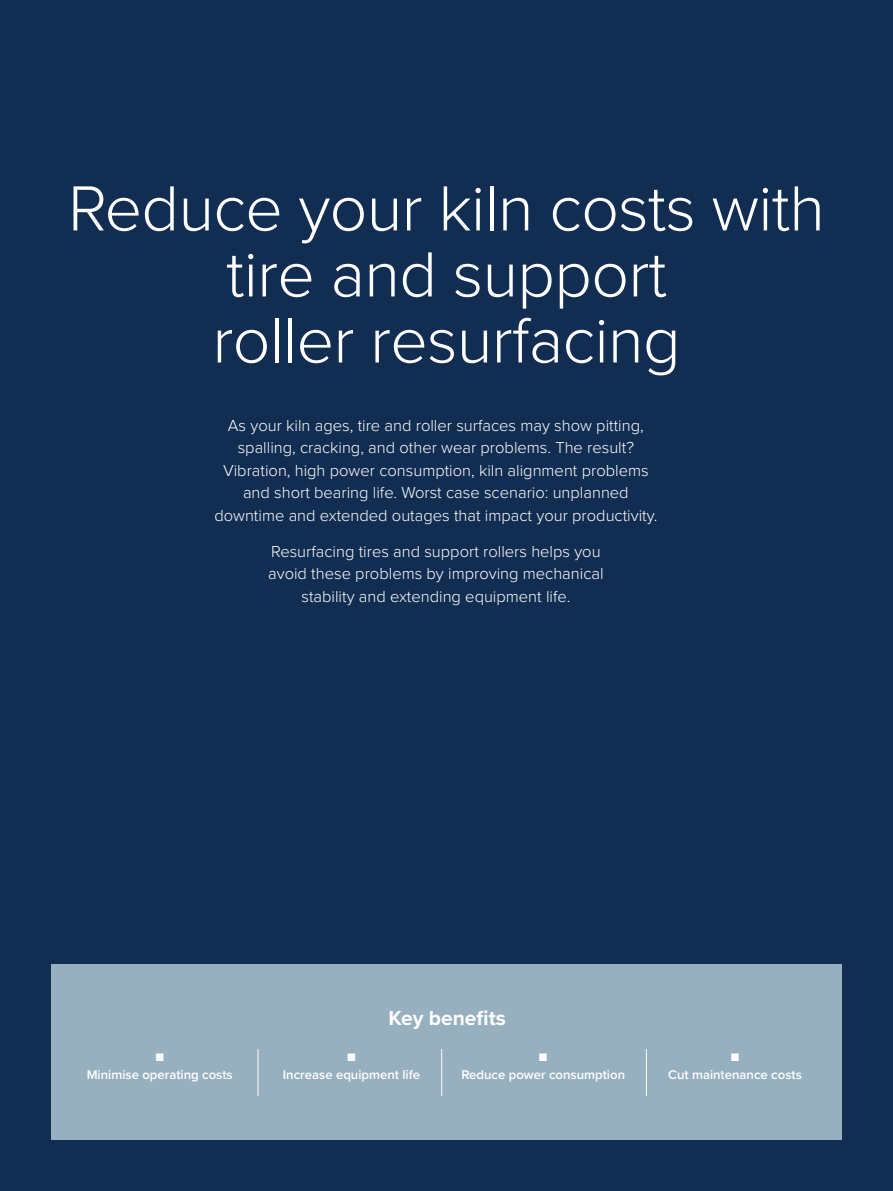
<style>
.page{position:relative;width:893px;height:1191px;background:#112e52}
.page>*{position:absolute;margin:0;border:0;box-sizing:border-box;transform-origin:0 0}
.Intro_page_headline{font:300 66px/66px "Proxima Nova";letter-spacing:-.01em;color:#fff;text-align:center}
.Key_benefits_headlin{font:700 21px "Proxima Nova";color:#fff}
.Subhead{font:300 16.5px/22.5px "Proxima Nova";color:#fff;text-align:center}
.Key_benefits_bullets{font:600 13.2px "Proxima Nova";color:#fff}
</style>
<div class="page">
<div style="left:51px;top:964px;width:791px;height:175px;background:#96b0c0"></div>
<hr style="left:258px;top:1049px;width:1px;height:46px;background:#fff">
<hr style="left:441px;top:1049px;width:1px;height:46px;background:#fff">
<hr style="left:646px;top:1049px;width:1px;height:46px;background:#fff">
<p class="Intro_page_headline" style="left:68px;top:172px;width:758px">Reduce your kiln costs with tire and support</p>
<p class="Intro_page_headline" style="left:212px;top:304px;width:470px">roller resurfacing</p>
<p class="Subhead" style="left:214px;top:413px;width:445px">As your kiln ages, tire and roller surfaces may show pitting, spalling, cracking, and other wear problems. The result?<br>Vibration, high power consumption, kiln alignment problems and short bearing life. Worst case scenario: unplanned downtime and extended outages that impact your productivity.</p>
<p class="Subhead" style="left:268px;top:539px;width:337px">Resurfacing tires and support rollers helps you avoid these problems by improving mechanical stability and extending equipment life.</p>
<p class="Key_benefits_bullets" style="left:155px;top:1046px;width:10px">■</p>
<p class="Key_benefits_bullets" style="left:87px;top:1064px;width:148px">Minimise operating costs</p>
<p class="Key_benefits_headlin" style="left:388px;top:1002px;width:119px">Key benefits</p>
<p class="Key_benefits_bullets" style="left:347px;top:1046px;width:10px">■</p>
<p class="Key_benefits_bullets" style="left:283px;top:1064px;width:139px">Increase equipment life</p>
<p class="Key_benefits_bullets" style="left:539px;top:1046px;width:10px">■</p>
<p class="Key_benefits_bullets" style="left:461px;top:1064px;width:165px">Reduce power consumption</p>
<p class="Key_benefits_bullets" style="left:731px;top:1046px;width:10px">■</p>
<p class="Key_benefits_bullets" style="left:668px;top:1064px;width:135px">Cut maintenance costs</p>
</div>
